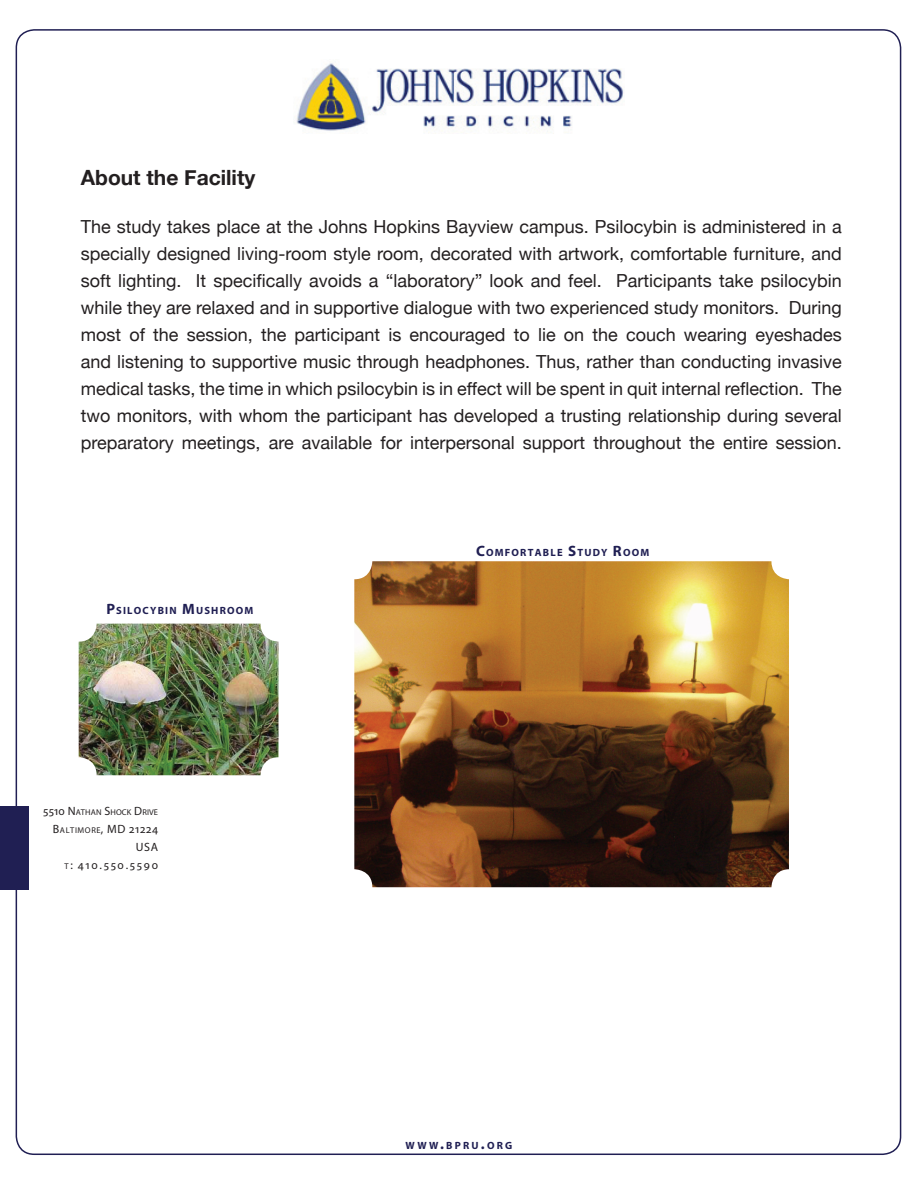
<style>
.page{position:relative;width:918px;height:1188px;background:#fff}
.page>*{position:absolute;margin:0;border:0;box-sizing:border-box;transform-origin:0 0}
.t1{font:700 21px "Helvetica Neue";color:#231f20}
.t2{font:18px/27px "Helvetica Neue";color:#231f20;text-align:justify}
.t3{font:12px/18px "Myriad Pro";letter-spacing:.14em;color:#231f20;text-align:right}
.t4{font:700 10.5px "Myriad Pro";letter-spacing:.115em;color:#201f53}
.t5{font:700 10.5px "Myriad Pro";letter-spacing:.215em;color:#201f53}
.t6{font:8.4px "Myriad Pro";letter-spacing:.015em;color:#231f20}
.s1{font-size:15px}
.s2{font-size:12px}
.s3{font-size:8.4px}
</style>
<div class="page">
<img style="left:296px;top:63px;width:328px;height:71px">
<div style="left:1px;top:806px;width:28px;height:84px;background:#201f53"></div>
<img style="left:354px;top:561px;width:435px;height:326px">
<img style="left:79px;top:624px;width:200px;height:151px">
<p class="t1" style="left:81px;top:164px;width:176px">About the Facility</p>
<p class="t2" style="left:81px;top:213px;width:763px">The study takes place at the Johns Hopkins Bayview campus. Psilocybin is administered in a specially designed living-room style room, decorated with artwork, comfortable furniture, and soft lighting. It specifically avoids a “laboratory” look and feel. Participants take psilocybin while they are relaxed and in supportive dialogue with two experienced study monitors. During most of the session, the participant is encouraged to lie on the couch wearing eyeshades and listening to supportive music through headphones. Thus, rather than conducting invasive medical tasks, the time in which psilocybin is in effect will be spent in quit internal reflection. The two monitors, with whom the participant has developed a trusting relationship during several preparatory meetings, are available for interpersonal support throughout the entire session.</p>
<p class="t4" style="left:107px;top:603px;width:148px"><span class="s1">P</span>SILOCYBIN <span class="s1">M</span>USHROOM</p>
<p class="t6" style="left:43px;top:807px;width:116px"><span class="s2">5510 N</span>ATHAN <span class="s2">S</span>HOCK <span class="s2">D</span>RIVE</p>
<p class="t3" style="left:53px;top:820px;width:107px">B<span class="s3">ALTIMORE</span>, MD 21224<br>USA<br><span class="s3">T</span>: 410.550.5590</p>
<p class="t4" style="left:476px;top:546px;width:175px"><span class="s1">C</span>OMFORTABLE <span class="s1">S</span>TUDY <span class="s1">R</span>OOM</p>
<p class="t5" style="left:406px;top:1139px;width:108px">WWW<span class="s1">.</span>BPRU<span class="s1">.</span>ORG</p>
</div>
